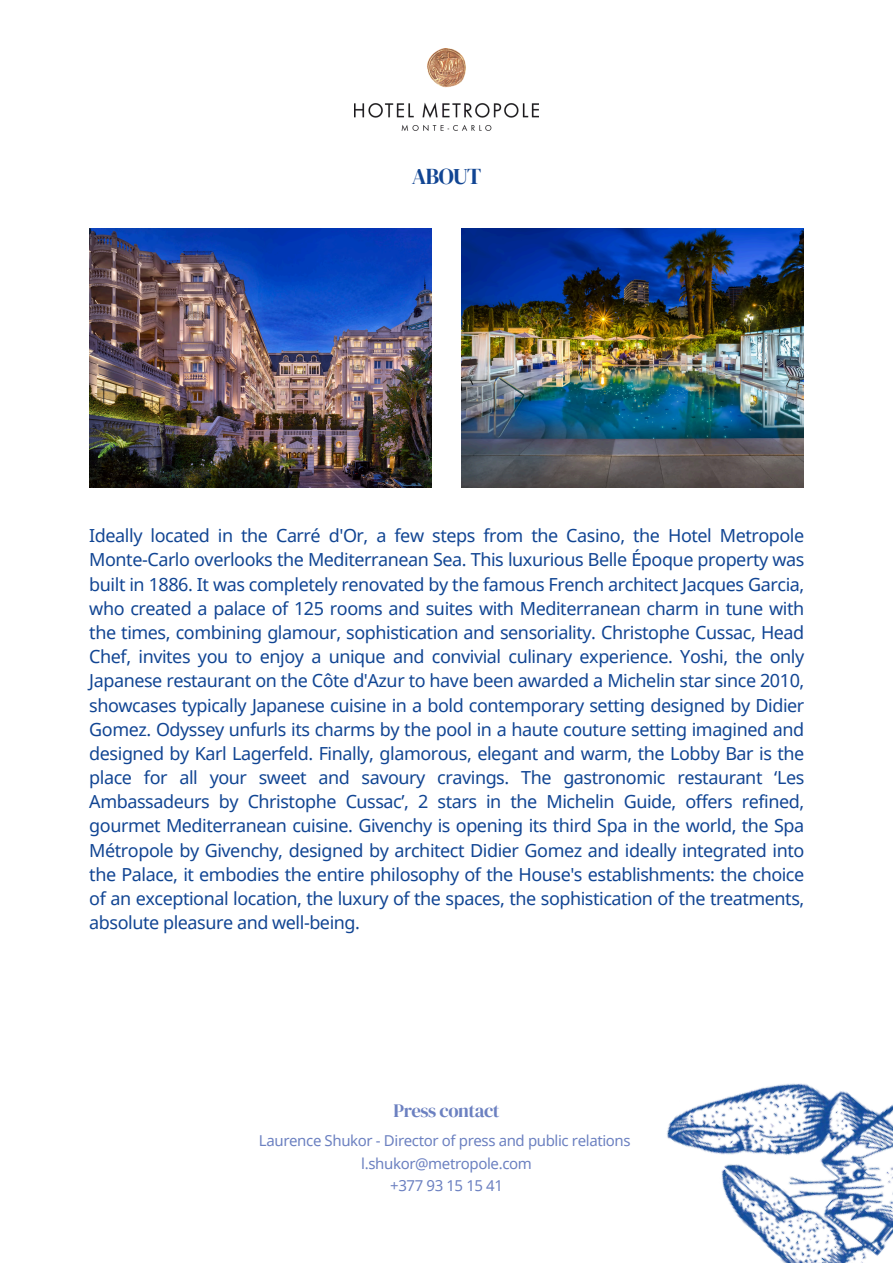
<style>
.page{position:relative;width:893px;height:1263px;background:#fff}
.page>*{position:absolute;margin:0;border:0;box-sizing:border-box;transform-origin:0 0}
.t1{font:22.5px "DM Serif Display";letter-spacing:-.025em;color:#114593}
.t2{font:18.75px "DM Serif Display";letter-spacing:-.025em;color:#6c81c1}
.t3{font:18px/24.2px "Noto Sans";letter-spacing:-.025em;color:#114593;text-align:justify}
.t4{font:15px "Noto Sans";letter-spacing:-.025em;color:#6c81c1}
</style>
<div class="page">
<img style="left:89px;top:228px;width:342px;height:260px">
<img style="left:462px;top:228px;width:342px;height:260px">
<img style="left:667px;top:1083px;width:226px;height:180px">
<img style="left:354px;top:49px;width:185px;height:81px">
<h2 class="t1" style="left:412px;top:161px;width:71px">ABOUT</h2>
<p class="t3" style="left:89px;top:523px;width:716px">Ideally located in the Carré d'Or, a few steps from the Casino, the Hotel Metropole Monte-Carlo overlooks the Mediterranean Sea. This luxurious Belle Époque property was built in 1886. It was completely renovated by the famous French architect Jacques Garcia, who created a palace of 125 rooms and suites with Mediterranean charm in tune with the times, combining glamour, sophistication and sensoriality. Christophe Cussac, Head Chef, invites you to enjoy a unique and convivial culinary experience. Yoshi, the only Japanese restaurant on the Côte d'Azur to have been awarded a Michelin star since 2010, showcases typically Japanese cuisine in a bold contemporary setting designed by Didier Gomez. Odyssey unfurls its charms by the pool in a haute couture setting imagined and designed by Karl Lagerfeld. Finally, glamorous, elegant and warm, the Lobby Bar is the place for all your sweet and savoury cravings. The gastronomic restaurant ‘Les Ambassadeurs by Christophe Cussac’, 2 stars in the Michelin Guide, offers refined, gourmet Mediterranean cuisine. Givenchy is opening its third Spa in the world, the Spa Métropole by Givenchy, designed by architect Didier Gomez and ideally integrated into the Palace, it embodies the entire philosophy of the House's establishments: the choice of an exceptional location, the luxury of the spaces, the sophistication of the treatments, absolute pleasure and well-being.</p>
<p class="t2" style="left:393px;top:1098px;width:107px">Press contact</p>
<h1 class="t4" style="left:259px;top:1130px;width:373px">Laurence Shukor - Director of press and public relations</h1>
<p class="t4" style="left:361px;top:1153px;width:172px">l.shukor@metropole.com</p>
<p class="t4" style="left:390px;top:1175px;width:114px">+377 93 15 15 41</p>
</div>
